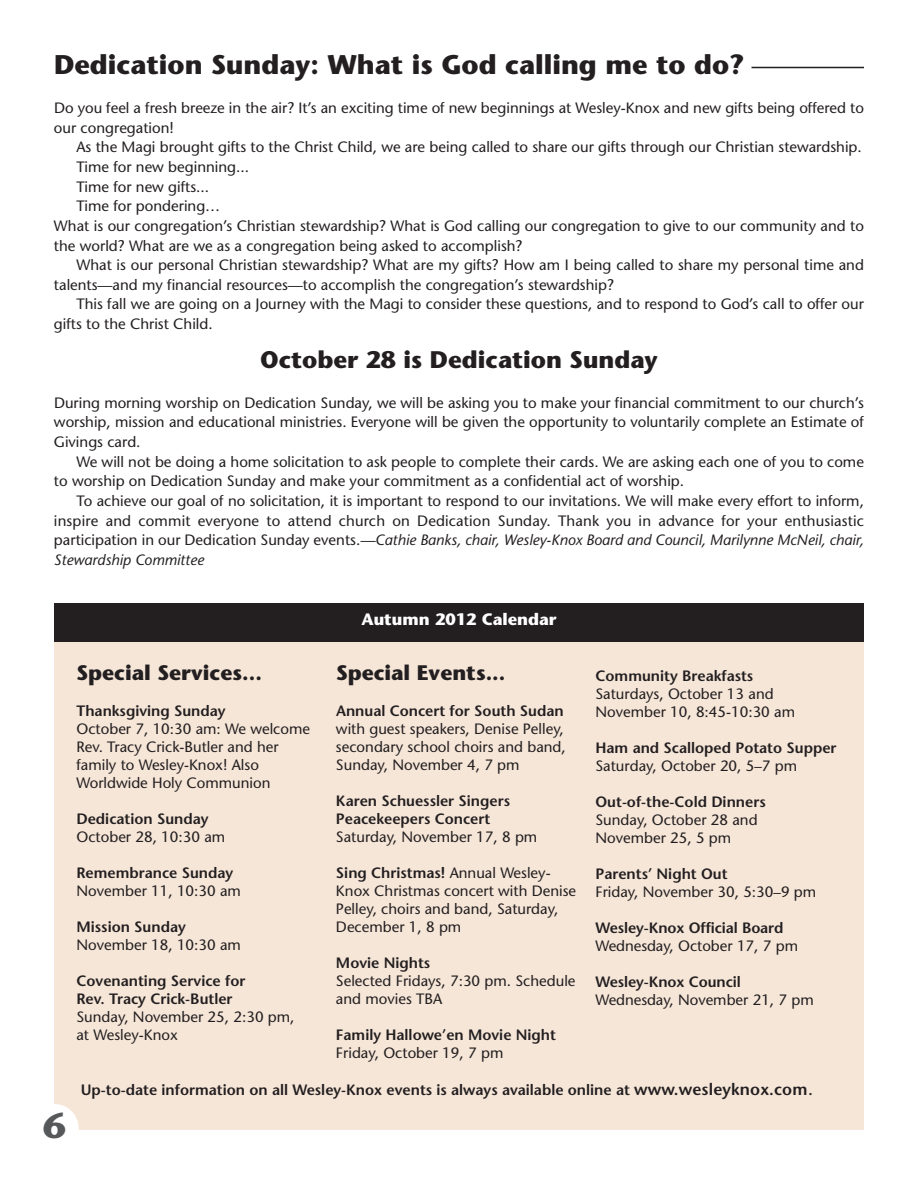
<style>
.page{position:relative;width:918px;height:1188px;background:#fff}
.page>*{position:absolute;margin:0;border:0;box-sizing:border-box;transform-origin:0 0}
.t1{font:700 36px "Stone Sans";color:#57585a}
.t2{font:700 27px "Stone Sans";color:#231f20}
.t3{font:700 24px "Stone Sans";color:#231f20}
.t4{font:700 21px "Stone Sans";color:#231f20}
.t5{font:700 16.5px "Stone Sans";color:#fff}
.t6{font:15px/18px "Stone Sans";color:#231f20}
.t7{font:600 15px/18px "Stone Sans";color:#231f20}
.s1{font-style:italic}
.s2{font-weight:600}
.s3{font-size:16.5px}
</style>
<div class="page">
<div style="left:54px;top:603px;width:810px;height:527px;background:#f6e6d8"></div>
<div style="left:54px;top:603px;width:810px;height:38px;background:#231f20"></div>
<div style="left:30px;top:1104px;width:49px;height:49px;background:#fff;border-radius:50%"></div>
<hr style="left:752px;top:67px;width:112px;height:1px;background:#231f20">
<h2 class="t2" style="left:54px;top:54px;width:692px">Dedication Sunday: What is God calling me to do?</h2>
<p class="t6" style="left:54px;top:100px;width:812px;line-height:19.6px">Do you feel a fresh breeze in the air? It’s an exciting time of new beginnings at Wesley-Knox and new gifts being offered to our congregation!</p>
<p class="t6" style="left:76px;top:140px;width:787px">As the Magi brought gifts to the Christ Child, we are being called to share our gifts through our Christian stewardship.</p>
<p class="t6" style="left:76px;top:159px;width:174px">Time for new beginning...</p>
<p class="t6" style="left:76px;top:179px;width:134px">Time for new gifts...</p>
<p class="t6" style="left:76px;top:199px;width:145px">Time for pondering…</p>
<p class="t6" style="left:54px;top:218px;width:812px">What is our congregation’s Christian stewardship? What is God calling our congregation to give to our community and to</p>
<p class="t6" style="left:54px;top:238px;width:470px">the world? What are we as a congregation being asked to accomplish?</p>
<p class="t6" style="left:76px;top:258px;width:789px">What is our personal Christian stewardship? What are my gifts? How am I being called to share my personal time and</p>
<p class="t6" style="left:54px;top:277px;width:562px">talents—and my financial resources—to accomplish the congregation’s stewardship?</p>
<p class="t6" style="left:76px;top:297px;width:789px">This fall we are going on a Journey with the Magi to consider these questions, and to respond to God’s call to offer our</p>
<p class="t6" style="left:54px;top:317px;width:160px">gifts to the Christ Child.</p>
<h3 class="t3" style="left:260px;top:351px;width:399px">October 28 is Dedication Sunday</h3>
<p class="t6" style="left:54px;top:394px;width:812px;line-height:19.6px;text-align:justify">During morning worship on Dedication Sunday, we will be asking you to make your financial commitment to our church’s worship, mission and educational ministries. Everyone will be given the opportunity to voluntarily complete an Estimate of Givings card.</p>
<p class="t6" style="left:54px;top:453px;width:811px;line-height:19.6px;text-indent:22px">We will not be doing a home solicitation to ask people to complete their cards. We are asking each one of you to come to worship on Dedication Sunday and make your commitment as a confidential act of worship.</p>
<p class="t6" style="left:54px;top:493px;width:812px;line-height:19.6px;text-align:justify;text-indent:23px">To achieve our goal of no solicitation, it is important to respond to our invitations. We will make every effort to inform, inspire and commit everyone to attend church on Dedication Sunday. Thank you in advance for your enthusiastic participation in our Dedication Sunday events.<span class="s1">—Cathie Banks, chair, Wesley-Knox Board and Council, Marilynne McNeil, chair, Stewardship Committee</span></p>
<h3 class="t4" style="left:76px;top:665px;width:187px">Special Services...</h3>
<p class="t7" style="left:76px;top:704px;width:151px">Thanksgiving Sunday</p>
<p class="t6" style="left:76px;top:722px;width:235px">October 7, 10:30 am: We welcome<br>Rev. Tracy Crick-Butler and her family to Wesley-Knox! Also<br>Worldwide Holy Communion</p>
<p class="t7" style="left:77px;top:812px;width:134px">Dedication Sunday</p>
<p class="t6" style="left:77px;top:830px;width:150px">October 28, 10:30 am</p>
<p class="t7" style="left:77px;top:866px;width:158px">Remembrance Sunday</p>
<p class="t6" style="left:77px;top:884px;width:166px">November 11, 10:30 am</p>
<p class="t7" style="left:77px;top:920px;width:111px">Mission Sunday</p>
<p class="t6" style="left:77px;top:938px;width:166px">November 18, 10:30 am</p>
<p class="t7" style="left:77px;top:974px;width:170px">Covenanting Service for<br>Rev. Tracy Crick-Butler</p>
<p class="t6" style="left:76px;top:1010px;width:220px">Sunday, November 25, 2:30 pm, at Wesley-Knox</p>
<p class="t5" style="left:361px;top:613px;width:197px">Autumn 2012 Calendar</p>
<h3 class="t4" style="left:336px;top:665px;width:171px">Special Events...</h3>
<p class="t7" style="left:336px;top:704px;width:229px">Annual Concert for South Sudan</p>
<p class="t6" style="left:336px;top:722px;width:231px">with guest speakers, Denise Pelley, secondary school choirs and band,<br>Sunday, November 4, 7 pm</p>
<p class="t7" style="left:336px;top:794px;width:176px">Karen Schuessler Singers<br>Peacekeepers Concert</p>
<p class="t6" style="left:336px;top:830px;width:203px">Saturday, November 17, 8 pm</p>
<p class="t6" style="left:336px;top:866px;width:242px"><span class="s2">Sing Christmas!</span> Annual Wesley-<br>Knox Christmas concert with Denise<br>Pelley, choirs and band, Saturday,<br>December 1, 8 pm</p>
<p class="t7" style="left:336px;top:956px;width:96px">Movie Nights</p>
<p class="t6" style="left:336px;top:974px;width:241px">Selected Fridays, 7:30 pm. Schedule and movies TBA</p>
<p class="t7" style="left:336px;top:1028px;width:222px">Family Hallowe’en Movie Night</p>
<p class="t6" style="left:336px;top:1046px;width:169px">Friday, October 19, 7 pm</p>
<p class="t7" style="left:595px;top:668px;width:159px">Community Breakfasts</p>
<p class="t6" style="left:595px;top:686px;width:201px">Saturdays, October 13 and<br>November 10, 8:45-10:30 am</p>
<p class="t7" style="left:595px;top:740px;width:243px">Ham and Scalloped Potato Supper</p>
<p class="t6" style="left:595px;top:758px;width:203px">Saturday, October 20, 5–7 pm</p>
<p class="t7" style="left:595px;top:794px;width:172px">Out-of-the-Cold Dinners</p>
<p class="t6" style="left:595px;top:812px;width:164px">Sunday, October 28 and<br>November 25, 5 pm</p>
<p class="t7" style="left:595px;top:866px;width:134px">Parents’ Night Out</p>
<p class="t6" style="left:595px;top:884px;width:222px">Friday, November 30, 5:30–9 pm</p>
<p class="t7" style="left:595px;top:920px;width:190px">Wesley-Knox Official Board</p>
<p class="t6" style="left:595px;top:938px;width:204px">Wednesday, October 17, 7 pm</p>
<p class="t7" style="left:595px;top:974px;width:147px">Wesley-Knox Council</p>
<p class="t6" style="left:595px;top:992px;width:220px">Wednesday, November 21, 7 pm</p>
<h1 class="t1" style="left:43px;top:1111px;width:24px">6</h1>
<p class="t7" style="left:81px;top:1082px;width:733px">Up-to-date information on all Wesley-Knox events is always available online at <span class="s3">www.wesleyknox.com</span>.</p>
</div>
